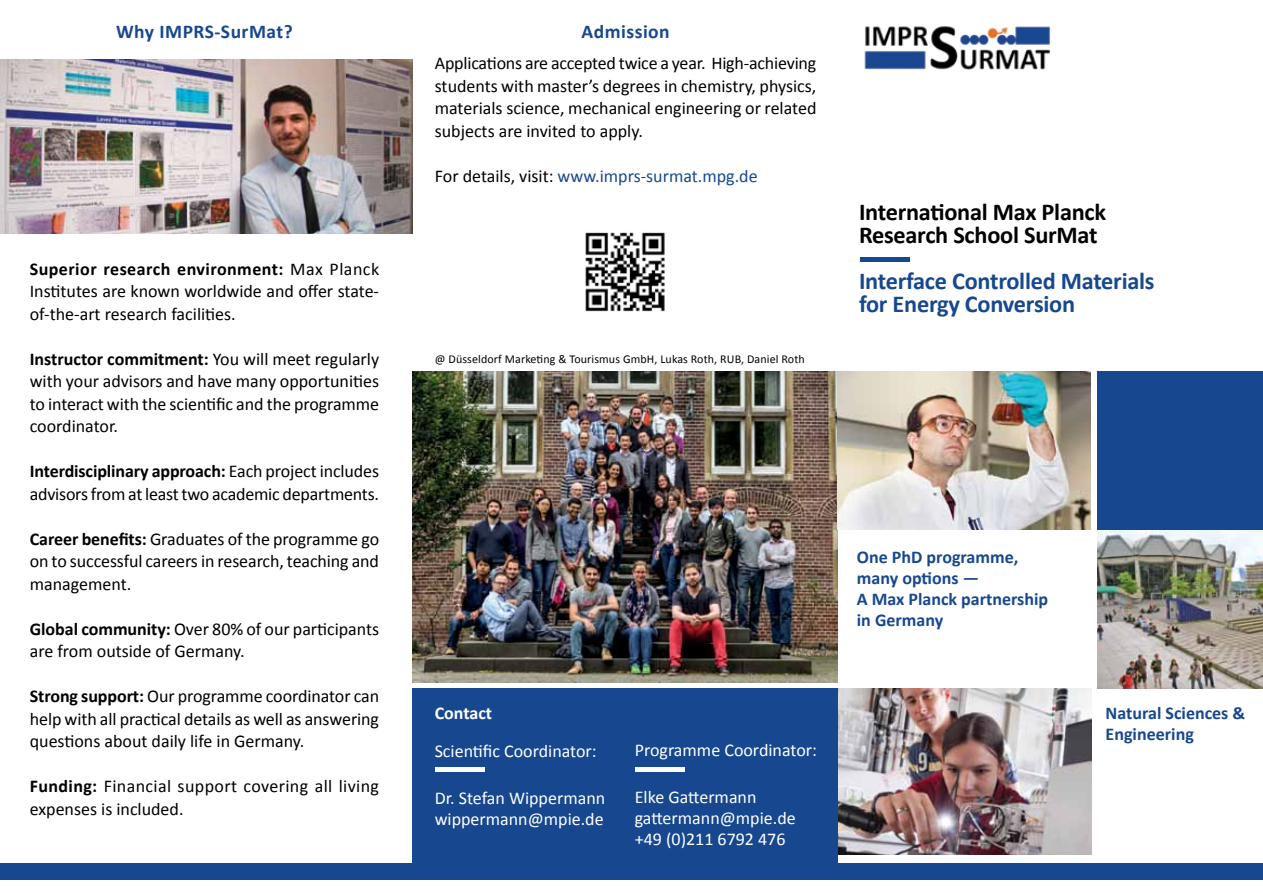
<style>
.page{position:relative;width:1263px;height:893px;background:#fff}
.page>*{position:absolute;margin:0;border:0;box-sizing:border-box;transform-origin:0 0}
.t1{font:700 24.3px/23.1px "Calibri";letter-spacing:-.01em;color:#17488f}
.t2{font:700 24.3px/23.1px "Calibri";letter-spacing:-.01em;color:#000}
.t3{font:700 19.5px "Calibri";letter-spacing:.025em;color:#17488f}
.t4{font:18px/22.5px "Calibri";color:#000;text-align:justify}
.t5{font:18px/21px "Calibri";color:#fff}
.t6{font:700 18px/21px "Calibri";color:#17488f}
.t7{font:18px/22.5px "Calibri";letter-spacing:.02em;color:#000}
.t8{font:18px "Calibri";color:#17488f}
.t9{font:700 18px "Calibri";color:#fff}
.t10{font:12px "Calibri";letter-spacing:.01em;color:#000}
.s1{font-weight:700}
.s2{color:#000}
</style>
<div class="page">
<img style="left:412px;top:372px;width:426px;height:310px">
<img style="left:585px;top:232px;width:80px;height:80px">
<hr style="left:860px;top:257px;width:50px;height:4px;background:#17488f">
<img style="left:864px;top:26px;width:187px;height:44px">
<img style="left:838px;top:372px;width:253px;height:158px">
<img style="left:1097px;top:530px;width:166px;height:158px">
<img style="left:838px;top:688px;width:253px;height:167px">
<div style="left:0;top:863px;width:1263px;height:17px;background:#17488f"></div>
<div style="left:1097px;top:371px;width:166px;height:159px;background:#17488f"></div>
<div style="left:412px;top:688px;width:426px;height:192px;background:#17488f"></div>
<hr style="left:435px;top:767px;width:50px;height:4px;background:#fff">
<hr style="left:635px;top:767px;width:50px;height:4px;background:#fff">
<img style="left:0;top:60px;width:412px;height:173px">
<p class="t3" style="left:116px;top:19px;width:178px">Why IMPRS-SurMat?</p>
<p class="t4" style="left:30px;top:257px;width:351px"><span class="s1">Superior research environment:</span> Max Planck Institutes are known worldwide and offer state&shy;of-the-art research facilities.</p>
<p class="t4" style="left:30px;top:347px;width:351px"><span class="s1">Instructor commitment:</span> You will meet regularly with your advisors and have many opportunities to interact with the scientific and the programme coordinator.</p>
<p class="t4" style="left:30px;top:460px;width:351px"><span class="s1">Interdisciplinary approach:</span> Each project includes advisors from at least two academic departments.</p>
<p class="t4" style="left:30px;top:527px;width:351px"><span class="s1">Career benefits:</span> Graduates of the programme go on to successful careers in research, teaching and management.</p>
<p class="t4" style="left:30px;top:617px;width:351px"><span class="s1">Global community:</span> Over 80% of our participants are from outside of Germany.</p>
<p class="t4" style="left:30px;top:685px;width:351px"><span class="s1">Strong support:</span> Our programme coordinator can help with all practical details as well as answering questions about daily life in Germany.</p>
<p class="t7" style="left:30px;top:775px;width:351px"><span class="s1">Funding:</span> Financial support covering all living expenses is included.</p>
<p class="t3" style="left:582px;top:19px;width:90px">Admission</p>
<p class="t4" style="left:435px;top:52px;width:383px">Applications are accepted twice a year. High-achieving students with master’s degrees in chemistry, physics, materials science, mechanical engineering or related subjects are invited to apply.</p>
<p class="t8" style="left:435px;top:164px;width:324px"><span class="s2">For details, visit:</span> www.imprs-surmat.mpg.de</p>
<p class="t10" style="left:435px;top:351px;width:371px">@ Düsseldorf Marketing &amp; Tourismus GmbH, Lukas Roth, RUB, Daniel Roth</p>
<h1 class="t2" style="left:859px;top:201px;width:249px">International Max Planck<br>Research School SurMat</h1>
<h1 class="t1" style="left:859px;top:270px;width:297px">Interface Controlled Materials for Energy Conversion</h1>
<p class="t9" style="left:435px;top:701px;width:59px">Contact</p>
<p class="t5" style="left:435px;top:740px;width:164px">Scientific Coordinator:</p>
<p class="t5" style="left:435px;top:787px;width:172px">Dr. Stefan Wippermann wippermann@mpie.de</p>
<p class="t5" style="left:635px;top:740px;width:184px">Programme Coordinator:</p>
<p class="t5" style="left:635px;top:787px;width:162px">Elke Gattermann gattermann@mpie.de +49 (0)211 6792 476</p>
<p class="t6" style="left:857px;top:547px;width:193px">One PhD programme, many options —<br>A Max Planck partnership in Germany</p>
<p class="t6" style="left:1106px;top:703px;width:141px">Natural Sciences &amp;<br>Engineering</p>
</div>
